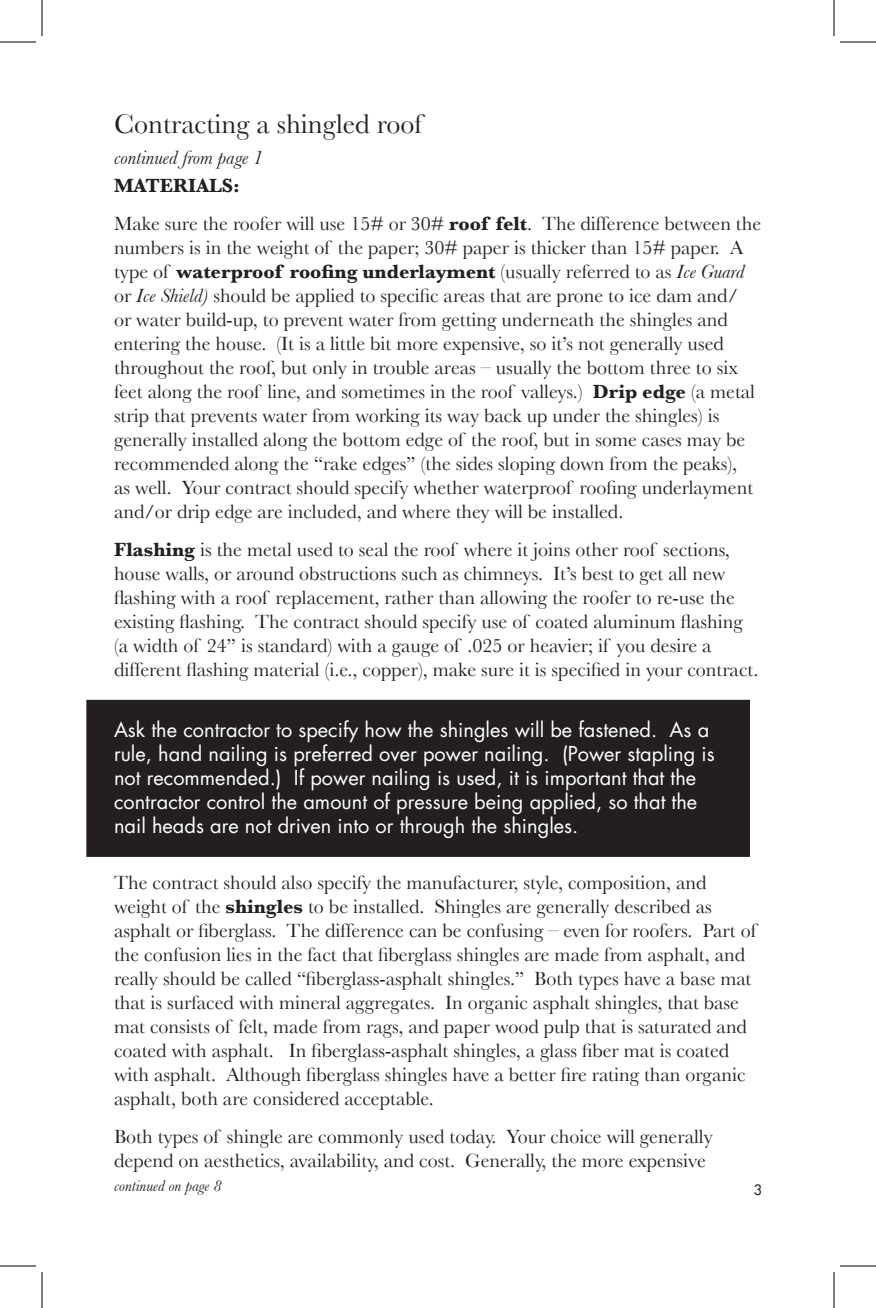
<style>
.page{position:relative;width:876px;height:1308px;background:#fff}
.page>*{position:absolute;margin:0;border:0;box-sizing:border-box;transform-origin:0 0}
.Main_Story_Title_SMA{font:28px "Baskerville";color:#231f20}
.Main_Story_Text{font:20px/24px "Baskerville";color:#231f20}
.call-reverse_text{font:20px/24px "Futura";color:#fff}
.Main_Story_text-P_be{font:20px/24px "Baskerville";color:#231f20}
.continued_from{font:italic 20px "Baskerville";color:#231f20}
.Main_Story_Text-2{font:700 20px "Baskerville";color:#231f20}
.Main_Story_Text-3{font:italic 16px "Baskerville";color:#231f20}
.pg_-right__ODD{font:14px "Futura";color:#231f20}
.s1{font-weight:700}
.s2{font-style:italic}
</style>
<div class="page">
<div style="left:87px;top:701px;width:662px;height:155px;background:#231f20"></div>
<div style="left:86px;top:700px;width:664px;height:157px;border:2px solid #231f20"></div>
<hr style="left:0;top:42px;width:36px;height:1px;background:#000">
<hr style="left:840px;top:42px;width:36px;height:1px;background:#000">
<hr style="left:0;top:1266px;width:36px;height:1px;background:#000">
<hr style="left:840px;top:1266px;width:36px;height:1px;background:#000">
<hr style="left:42px;top:0;width:1px;height:36px;background:#000">
<hr style="left:42px;top:1272px;width:1px;height:36px;background:#000">
<hr style="left:834px;top:0;width:1px;height:36px;background:#000">
<hr style="left:834px;top:1272px;width:1px;height:36px;background:#000">
<p class="Main_Story_Title_SMA" style="left:114px;top:107px;width:310px">Contracting a shingled roof</p>
<p class="continued_from" style="left:114px;top:146px;width:151px">continued from page 1</p>
<p class="Main_Story_Text-2" style="left:114px;top:173px;width:127px">MATERIALS:</p>
<p class="Main_Story_Text" style="left:114px;top:211px;width:649px">Make sure the roofer will use 15# or 30# <span class="s1">roof felt</span>. The difference between the numbers is in the weight of the paper; 30# paper is thicker than 15# paper. A type of <span class="s1">waterproof roofing underlayment</span> (usually referred to as <span class="s2">Ice Guard </span>or <span class="s2">Ice Shield)</span> should be applied to specific areas that are prone to ice dam and/<br>or water build-up, to prevent water from getting underneath the shingles and entering the house. (It is a little bit more expensive, so it’s not generally used throughout the roof, but only in trouble areas – usually the bottom three to six feet along the roof line, and sometimes in the roof valleys.) <span class="s1">Drip edge</span> (a metal strip that prevents water from working its way back up under the shingles) is generally installed along the bottom edge of the roof, but in some cases may be recommended along the “rake edges” (the sides sloping down from the peaks),<br>as well. Your contract should specify whether waterproof roofing underlayment and/or drip edge are included, and where they will be installed.</p>
<p class="Main_Story_Text" style="left:114px;top:538px;width:646px"><span class="s1">Flashing</span> is the metal used to seal the roof where it joins other roof sections, house walls, or around obstructions such as chimneys. It’s best to get all new flashing with a roof replacement, rather than allowing the roofer to re-use the existing flashing. The contract should specify use of coated aluminum flashing (a width of 24” is standard) with a gauge of .025 or heavier; if you desire a different flashing material (i.e., copper), make sure it is specified in your contract.</p>
<p class="call-reverse_text" style="left:114px;top:717px;width:602px">Ask the contractor to specify how the shingles will be fastened. As a rule, hand nailing is preferred over power nailing. (Power stapling is not recommended.) If power nailing is used, it is important that the contractor control the amount of pressure being applied, so that the nail heads are not driven into or through the shingles.</p>
<p class="Main_Story_Text" style="left:114px;top:870px;width:644px">The contract should also specify the manufacturer, style, composition, and weight of the <span class="s1">shingles</span> to be installed. Shingles are generally described as asphalt or fiberglass. The difference can be confusing – even for roofers. Part of the confusion lies in the fact that fiberglass shingles are made from asphalt, and really should be called “fiberglass-asphalt shingles.” Both types have a base mat that is surfaced with mineral aggregates. In organic asphalt shingles, that base mat consists of felt, made from rags, and paper wood pulp that is saturated and coated with asphalt. In fiberglass-asphalt shingles, a glass fiber mat is coated with asphalt. Although fiberglass shingles have a better fire rating than organic asphalt, both are considered acceptable.</p>
<p class="Main_Story_text-P_be" style="left:114px;top:1125px;width:600px">Both types of shingle are commonly used today. Your choice will generally depend on aesthetics, availability, and cost. Generally, the more expensive</p>
<p class="Main_Story_Text-3" style="left:114px;top:1177px;width:109px">continued on page 8</p>
<p class="pg_-right__ODD" style="left:754px;top:1181px;width:10px">3</p>
</div>
